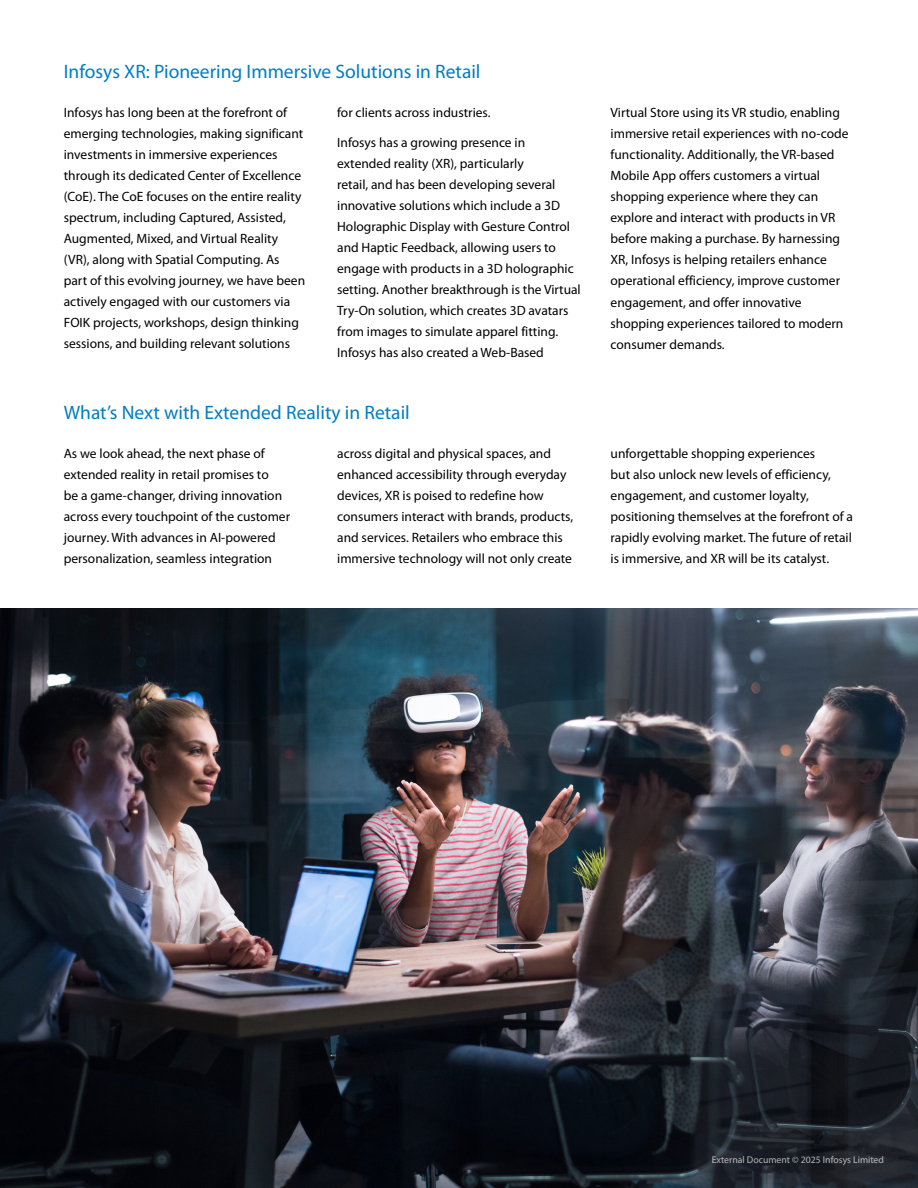
<style>
.page{position:relative;width:918px;height:1188px;background:#fff}
.page>*{position:absolute;margin:0;border:0;box-sizing:border-box;transform-origin:0 0}
.t1{font:19.5px "Myriad Pro";color:#007dc3}
.t2{font:13.5px/21px "Myriad Pro";color:#000}
.t3{font:9.75px "Myriad Pro";color:#fff}
</style>
<div class="page">
<img style="left:0;top:608px;width:918px;height:580px">
<h1 class="t1" style="left:64px;top:60px;width:418px">Infosys XR: Pioneering Immersive Solutions in Retail</h1>
<p class="t2" style="left:64px;top:102px;width:243px">Infosys has long been at the forefront of emerging technologies, making significant investments in immersive experiences through its dedicated Center of Excellence (CoE). The CoE focuses on the entire reality spectrum, including Captured, Assisted, Augmented, Mixed, and Virtual Reality (VR), along with Spatial Computing. As part of this evolving journey, we have been actively engaged with our customers via FOIK projects, workshops, design thinking sessions, and building relevant solutions</p>
<p class="t2" style="left:337px;top:98px;width:190px;line-height:29.5px">for clients across industries.<br>Infosys has a growing presence in</p>
<p class="t2" style="left:337px;top:153px;width:245px">extended reality (XR), particularly<br>retail, and has been developing several innovative solutions which include a 3D Holographic Display with Gesture Control and Haptic Feedback, allowing users to engage with products in a 3D holographic setting. Another breakthrough is the Virtual Try-On solution, which creates 3D avatars from images to simulate apparel fitting.<br>Infosys has also created a Web-Based</p>
<h1 class="t1" style="left:64px;top:400px;width:348px">What’s Next with Extended Reality in Retail</h1>
<p class="t2" style="left:64px;top:442px;width:228px">As we look ahead, the next phase of extended reality in retail promises to<br>be a game-changer, driving innovation across every touchpoint of the customer journey. With advances in AI-powered personalization, seamless integration</p>
<p class="t2" style="left:337px;top:442px;width:237px">across digital and physical spaces, and enhanced accessibility through everyday devices, XR is poised to redefine how consumers interact with brands, products, and services. Retailers who embrace this immersive technology will not only create</p>
<p class="t2" style="left:611px;top:102px;width:239px">Virtual Store using its VR studio, enabling immersive retail experiences with no-code functionality. Additionally, the VR-based Mobile App offers customers a virtual shopping experience where they can explore and interact with products in VR before making a purchase. By harnessing XR, Infosys is helping retailers enhance operational efficiency, improve customer engagement, and offer innovative shopping experiences tailored to modern consumer demands.</p>
<p class="t2" style="left:611px;top:442px;width:244px">unforgettable shopping experiences<br>but also unlock new levels of efficiency, engagement, and customer loyalty, positioning themselves at the forefront of a rapidly evolving market. The future of retail is immersive, and XR will be its catalyst.</p>
<p class="t3" style="left:712px;top:1154px;width:174px">External Document © 2025 Infosys Limited</p>
</div>
